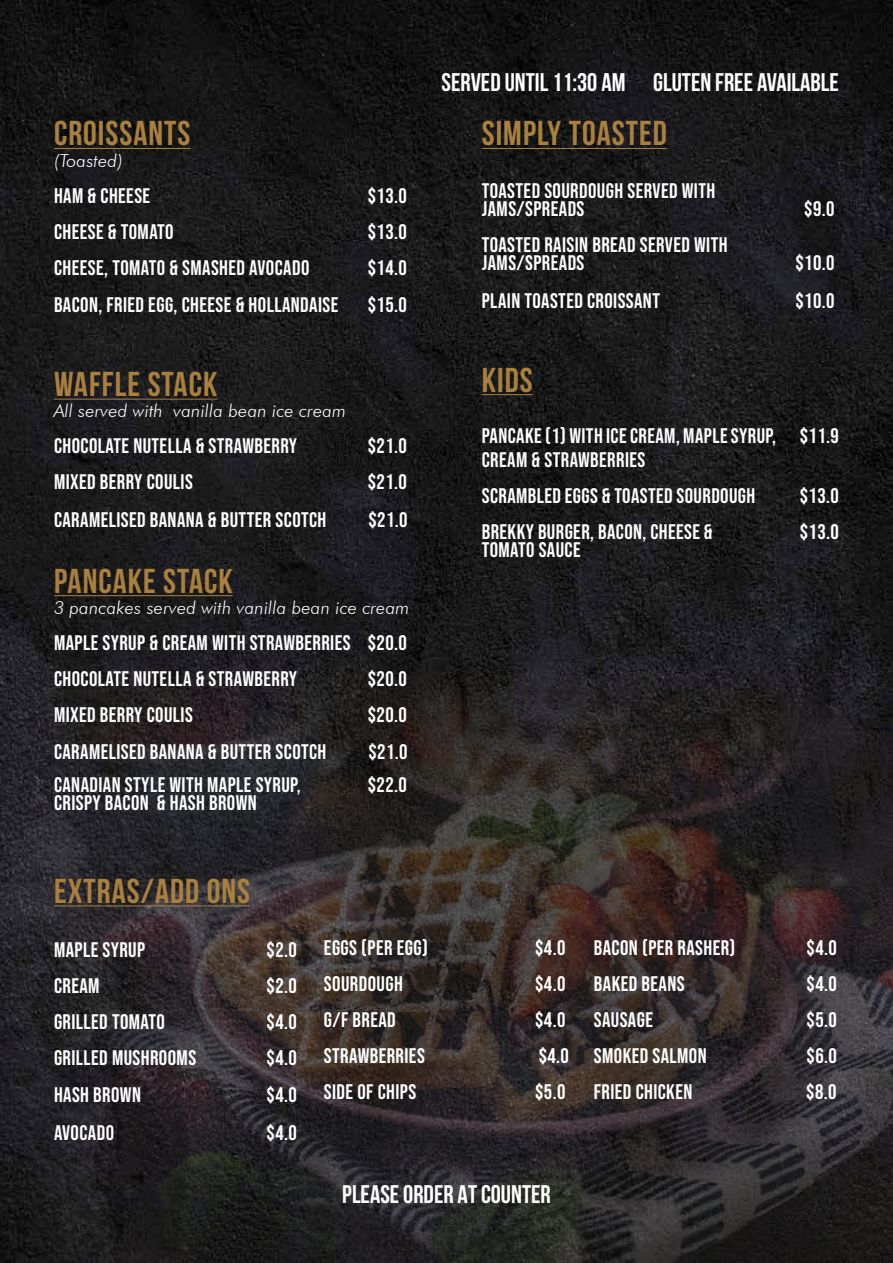
<style>
.page{position:relative;width:893px;height:1263px;background:#fff}
.page>*{position:absolute;margin:0;border:0;box-sizing:border-box;transform-origin:0 0}
.t1{font:700 34.5px "Bebas Neue";letter-spacing:.03em;color:#a9803e}
.t2{font:700 25.5px "Bebas Neue";color:#fff}
.t3{font:21px/18px "Bebas Neue";letter-spacing:.02em;color:#fff}
.t4{font:italic 300 18px "Futura BT";letter-spacing:.01em;color:#fff}
</style>
<div class="page">
<img style="left:0;top:0;width:893px;height:631px">
<img style="left:0;top:631px;width:893px;height:632px">
<hr style="left:54px;top:148px;width:136px;height:1px;background:#a9803e">
<hr style="left:54px;top:399px;width:163px;height:1px;background:#a9803e">
<hr style="left:54px;top:595px;width:179px;height:1px;background:#a9803e">
<hr style="left:54px;top:905px;width:196px;height:1px;background:#a9803e">
<hr style="left:482px;top:148px;width:185px;height:1px;background:#a9803e">
<hr style="left:482px;top:394px;width:51px;height:1px;background:#a9803e">
<h1 class="t1" style="left:54px;top:115px;width:138px">CROISSANTS</h1>
<p class="t4" style="left:54px;top:149px;width:70px">(Toasted)</p>
<p class="t3" style="left:54px;top:186px;width:98px">HAM &amp; CHEESE</p>
<p class="t3" style="left:368px;top:186px;width:41px">$13.0</p>
<p class="t3" style="left:54px;top:222px;width:121px">CHEESE &amp; TOMATO</p>
<p class="t3" style="left:368px;top:222px;width:41px">$13.0</p>
<p class="t3" style="left:54px;top:258px;width:257px">CHEESE, TOMATO &amp; SMASHED AVOCADO</p>
<p class="t3" style="left:368px;top:258px;width:41px">$14.0</p>
<p class="t3" style="left:54px;top:296px;width:286px">BACON, FRIED EGG, CHEESE &amp; HOLLANDAISE</p>
<p class="t3" style="left:368px;top:296px;width:41px">$15.0</p>
<h1 class="t1" style="left:54px;top:365px;width:165px">WAFFLE STACK</h1>
<p class="t4" style="left:54px;top:400px;width:294px">All served with vanilla bean ice cream</p>
<p class="t3" style="left:54px;top:437px;width:245px">CHOCOLATE NUTELLA &amp; STRAWBERRY</p>
<p class="t3" style="left:368px;top:437px;width:41px">$21.0</p>
<p class="t3" style="left:54px;top:473px;width:140px">MIXED BERRY COULIS</p>
<p class="t3" style="left:368px;top:473px;width:41px">$21.0</p>
<p class="t3" style="left:54px;top:510px;width:274px">CARAMELISED BANANA &amp; BUTTER SCOTCH</p>
<p class="t3" style="left:368px;top:510px;width:41px">$21.0</p>
<h1 class="t1" style="left:54px;top:562px;width:180px">PANCAKE STACK</h1>
<p class="t4" style="left:54px;top:596px;width:357px">3 pancakes served with vanilla bean ice cream</p>
<p class="t3" style="left:54px;top:624px;width:354px;line-height:36px">MAPLE SYRUP &amp; CREAM WITH STRAWBERRIES $20.0<br>CHOCOLATE NUTELLA &amp; STRAWBERRY</p>
<p class="t3" style="left:368px;top:669px;width:41px">$20.0</p>
<p class="t3" style="left:54px;top:705px;width:140px">MIXED BERRY COULIS</p>
<p class="t3" style="left:368px;top:705px;width:41px">$20.0</p>
<p class="t3" style="left:54px;top:743px;width:274px">CARAMELISED BANANA &amp; BUTTER SCOTCH</p>
<p class="t3" style="left:368px;top:743px;width:41px">$21.0</p>
<p class="t3" style="left:54px;top:776px;width:248px">CANADIAN STYLE WITH MAPLE SYRUP,</p>
<p class="t3" style="left:368px;top:776px;width:41px">$22.0</p>
<p class="t3" style="left:54px;top:794px;width:204px">CRISPY BACON &amp; HASH BROWN</p>
<p class="t2" style="left:442px;top:68px;width:399px">SERVED UNTIL 11:30 AM GLUTEN FREE AVAILABLE</p>
<h1 class="t1" style="left:482px;top:115px;width:187px">SIMPLY TOASTED</h1>
<p class="t3" style="left:482px;top:182px;width:235px">TOASTED SOURDOUGH SERVED WITH<br>JAMS/SPREADS</p>
<p class="t3" style="left:482px;top:236px;width:247px">TOASTED RAISIN BREAD SERVED WITH<br>JAMS/SPREADS</p>
<p class="t3" style="left:804px;top:200px;width:32px">$9.0</p>
<p class="t3" style="left:795px;top:254px;width:41px">$10.0</p>
<p class="t3" style="left:482px;top:291px;width:180px">PLAIN TOASTED CROISSANT</p>
<p class="t3" style="left:795px;top:291px;width:41px">$10.0</p>
<h1 class="t1" style="left:482px;top:361px;width:52px">KIDS</h1>
<p class="t3" style="left:482px;top:423px;width:359px;line-height:24px">PANCAKE (1) WITH ICE CREAM, MAPLE SYRUP, $11.9<br>CREAM &amp; STRAWBERRIES</p>
<p class="t3" style="left:482px;top:486px;width:275px">SCRAMBLED EGGS &amp; TOASTED SOURDOUGH</p>
<p class="t3" style="left:800px;top:486px;width:41px">$13.0</p>
<p class="t3" style="left:482px;top:522px;width:232px">BREKKY BURGER, BACON, CHEESE &amp;</p>
<p class="t3" style="left:800px;top:522px;width:41px">$13.0</p>
<p class="t3" style="left:482px;top:540px;width:100px">TOMATO SAUCE</p>
<h1 class="t1" style="left:54px;top:872px;width:198px">EXTRAS/ADD ONS</h1>
<p class="t3" style="left:54px;top:940px;width:93px">MAPLE SYRUP</p>
<p class="t3" style="left:267px;top:940px;width:32px">$2.0</p>
<p class="t3" style="left:54px;top:976px;width:47px">CREAM</p>
<p class="t3" style="left:267px;top:976px;width:32px">$2.0</p>
<p class="t3" style="left:54px;top:1012px;width:112px">GRILLED TOMATO</p>
<p class="t3" style="left:267px;top:1012px;width:32px">$4.0</p>
<p class="t3" style="left:54px;top:1048px;width:144px">GRILLED MUSHROOMS</p>
<p class="t3" style="left:267px;top:1048px;width:32px">$4.0</p>
<p class="t3" style="left:54px;top:1086px;width:88px">HASH BROWN</p>
<p class="t3" style="left:267px;top:1086px;width:32px">$4.0</p>
<p class="t3" style="left:54px;top:1123px;width:62px">AVOCADO</p>
<p class="t3" style="left:267px;top:1123px;width:32px">$4.0</p>
<p class="t3" style="left:324px;top:939px;width:105px">EGGS (PER EGG)</p>
<p class="t3" style="left:535px;top:939px;width:32px">$4.0</p>
<p class="t3" style="left:324px;top:975px;width:80px">SOURDOUGH</p>
<p class="t3" style="left:535px;top:975px;width:32px">$4.0</p>
<p class="t3" style="left:324px;top:1011px;width:73px">G/F BREAD</p>
<p class="t3" style="left:535px;top:1011px;width:32px">$4.0</p>
<p class="t3" style="left:324px;top:1047px;width:102px">STRAWBERRIES</p>
<p class="t3" style="left:539px;top:1047px;width:32px">$4.0</p>
<p class="t3" style="left:324px;top:1083px;width:94px">SIDE OF CHIPS</p>
<p class="t3" style="left:535px;top:1083px;width:32px">$5.0</p>
<p class="t3" style="left:594px;top:939px;width:143px">BACON (PER RASHER)</p>
<p class="t3" style="left:806px;top:939px;width:32px">$4.0</p>
<p class="t3" style="left:594px;top:975px;width:92px">BAKED BEANS</p>
<p class="t3" style="left:806px;top:975px;width:32px">$4.0</p>
<p class="t3" style="left:594px;top:1011px;width:61px">SAUSAGE</p>
<p class="t3" style="left:806px;top:1011px;width:32px">$5.0</p>
<p class="t3" style="left:594px;top:1047px;width:114px">SMOKED SALMON</p>
<p class="t3" style="left:806px;top:1047px;width:32px">$6.0</p>
<p class="t3" style="left:594px;top:1083px;width:100px">FRIED CHICKEN</p>
<p class="t3" style="left:806px;top:1083px;width:32px">$8.0</p>
<p class="t2" style="left:342px;top:1180px;width:210px">PLEASE ORDER AT COUNTER</p>
</div>
